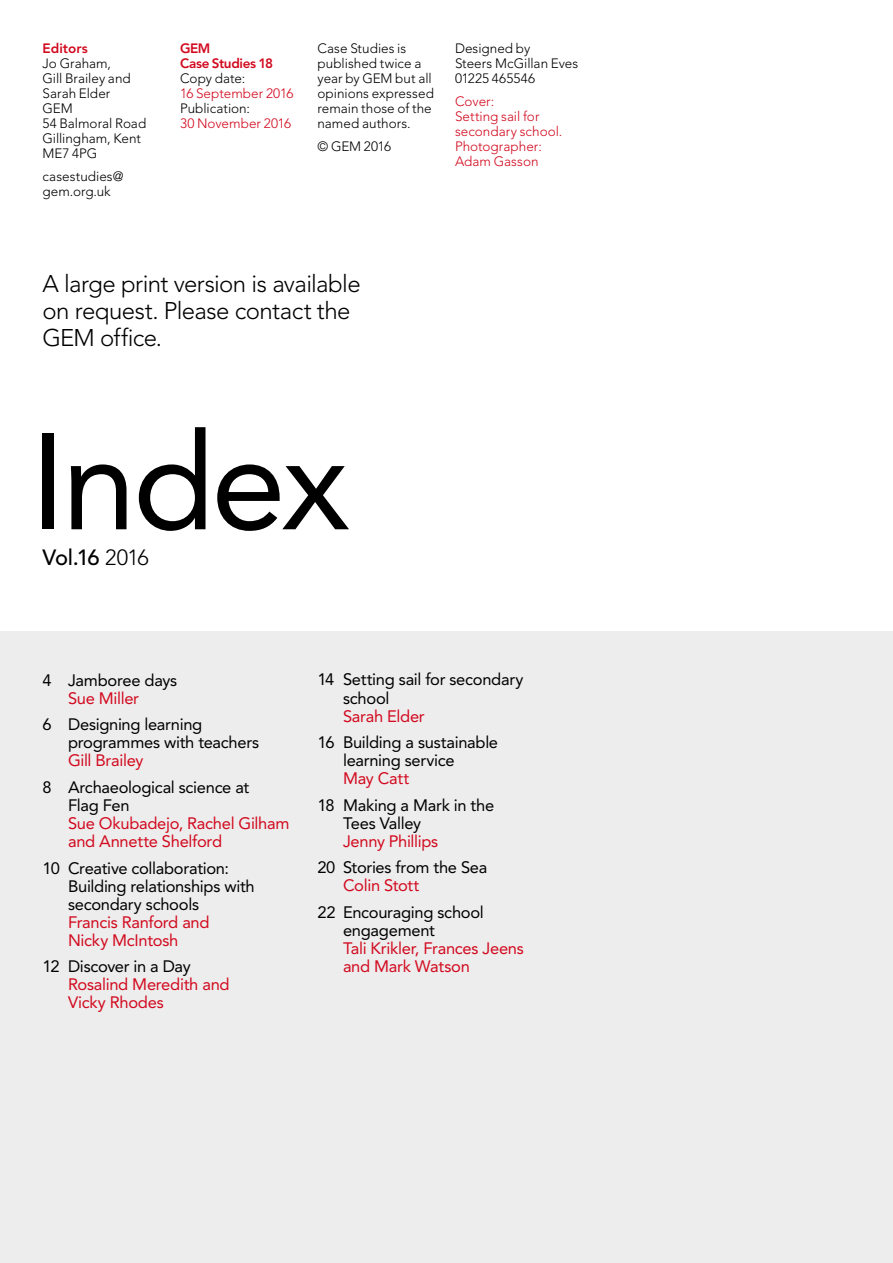
<style>
.page{position:relative;width:893px;height:1263px;background:#fff}
.page>*{position:absolute;margin:0;border:0;box-sizing:border-box;transform-origin:0 0}
.t1{font:135px "Avenir";letter-spacing:-.03em;color:#000}
.t2{font:300 24px/27px "Avenir";letter-spacing:-.025em;color:#000}
.t3{font:500 21.9px "Avenir";color:#000}
.t4{font:16.5px/18px "Avenir";letter-spacing:-.015em;color:#000}
.t5{font:16.5px/18px "Avenir";letter-spacing:-.015em;color:#d2091e}
.t6{font:300 13.5px/15px "Avenir";color:#000}
.t7{font:300 13.5px/15px "Avenir";color:#d2091e}
.t8{font:800 13.5px/15px "Avenir";letter-spacing:-.02em;color:#d2091e}
.t9{font:800 13.5px "Avenir";letter-spacing:.005em;color:#d2091e}
.s1{font-weight:300}
</style>
<div class="page">
<div style="left:0;top:631px;width:893px;height:632px;background:#ededed"></div>
<p class="t9" style="left:43px;top:40px;width:47px">Editors</p>
<p class="t6" style="left:43px;top:56px;width:105px">Jo Graham,<br>Gill Brailey and<br>Sarah Elder<br>GEM<br>54 Balmoral Road<br>Gillingham, Kent<br>ME7 4PG</p>
<p class="t6" style="left:43px;top:169px;width:83px">casestudies@ gem.org.uk</p>
<p class="t8" style="left:180px;top:41px;width:95px">GEM<br>Case Studies 18</p>
<p class="t6" style="left:180px;top:71px;width:67px">Copy date:</p>
<p class="t7" style="left:180px;top:86px;width:115px">16 September 2016</p>
<p class="t6" style="left:180px;top:101px;width:71px">Publication:</p>
<p class="t7" style="left:180px;top:116px;width:113px">30 November 2016</p>
<p class="t6" style="left:317px;top:41px;width:118px">Case Studies is published twice a year by GEM but all opinions expressed remain those of the named authors.</p>
<p class="t6" style="left:317px;top:139px;width:75px">© GEM 2016</p>
<p class="t6" style="left:455px;top:41px;width:125px">Designed by<br>Steers McGillan Eves<br>01225 465546</p>
<p class="t7" style="left:455px;top:94px;width:109px">Cover:<br>Setting sail for secondary school.<br>Photographer:<br>Adam Gasson</p>
<h2 class="t2" style="left:43px;top:270px;width:320px">A large print version is available on request. Please contact the<br>GEM office.</h2>
<h1 class="t1" style="left:30px;top:404px;width:321px">Index</h1>
<h3 class="t3" style="left:43px;top:545px;width:108px">Vol.16 <span class="s1">2016</span></h3>
<p class="t4" style="left:43px;top:671px;width:136px">4 Jamboree days</p>
<p class="t5" style="left:68px;top:689px;width:73px">Sue Miller</p>
<p class="t4" style="left:68px;top:715px;width:193px;text-indent:-26px">6 Designing learning programmes with teachers</p>
<p class="t5" style="left:68px;top:751px;width:77px">Gill Brailey</p>
<p class="t4" style="left:68px;top:777px;width:183px;line-height:18.8px;text-indent:-26px">8 Archaeological science at<br>Flag Fen</p>
<p class="t5" style="left:68px;top:814px;width:223px">Sue Okubadejo, Rachel Gilham and Annette Shelford</p>
<p class="t4" style="left:68px;top:859px;width:188px;text-indent:-26px">10 Creative collaboration:<br>Building relationships with secondary schools</p>
<p class="t5" style="left:68px;top:913px;width:143px">Francis Ranford and<br>Nicky McIntosh</p>
<p class="t4" style="left:43px;top:958px;width:150px">12 Discover in a Day</p>
<p class="t5" style="left:68px;top:976px;width:163px">Rosalind Meredith and<br>Vicky Rhodes</p>
<p class="t4" style="left:343px;top:671px;width:182px;text-indent:-26px">14 Setting sail for secondary school</p>
<p class="t5" style="left:343px;top:707px;width:83px">Sarah Elder</p>
<p class="t4" style="left:343px;top:733px;width:157px;text-indent:-26px">16 Building a sustainable learning service</p>
<p class="t5" style="left:343px;top:769px;width:68px">May Catt</p>
<p class="t4" style="left:343px;top:796px;width:153px;text-indent:-26px">18 Making a Mark in the<br>Tees Valley</p>
<p class="t5" style="left:343px;top:832px;width:97px">Jenny Phillips</p>
<p class="t4" style="left:317px;top:858px;width:171px">20 Stories from the Sea</p>
<p class="t5" style="left:343px;top:876px;width:78px">Colin Stott</p>
<p class="t4" style="left:343px;top:903px;width:142px;text-indent:-26px">22 Encouraging school engagement</p>
<p class="t5" style="left:343px;top:939px;width:182px">Tali Krikler, Frances Jeens and Mark Watson</p>
</div>
